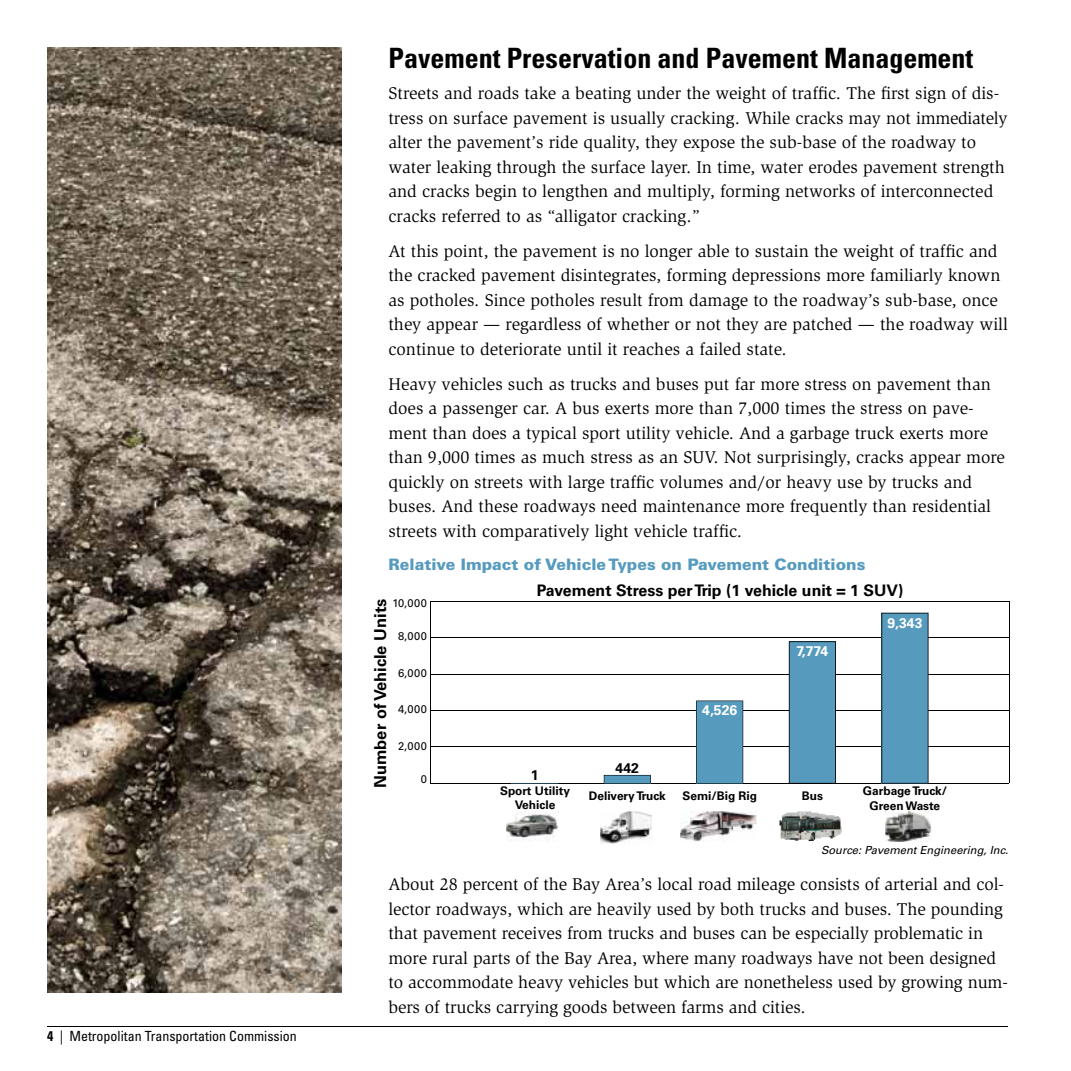
<style>
.page{position:relative;width:1071px;height:1071px;background:#fff}
.page>*{position:absolute;margin:0;border:0;box-sizing:border-box;transform-origin:0 0}
.t1{font:700 condensed 28px "Univers LT Std";color:#000}
.t2{font:17.5px/24.5px "Slimbach";color:#000}
.t3{font:700 16.45px "Univers LT Std";color:#000}
.t4{font:700 15.92px "Univers LT Std";color:#000}
.t5{font:900 15.75px "Univers LT Std";color:#569bbe}
.t6{font:condensed 14px "Univers LT Std";color:#000}
.t7{font:700 14px "Univers LT Std";color:#fff}
.t8{font:700 14px "Univers LT Std";color:#000}
.t9{font:700 11.9px/14.3px "Univers LT Std";color:#000;text-align:center}
.t10{font:italic 11.2px "Univers LT Std";color:#000}
.t11{font:11.2px "Univers LT Std";letter-spacing:.04em;color:#000}
.s1{font-weight:700}
</style>
<div class="page">
<hr style="left:47px;top:1026px;width:961px;height:1px;background:#000">
<img style="left:47px;top:47px;width:294px;height:945px">
<hr style="left:1009px;top:601px;width:1px;height:182px;background:#000">
<hr style="left:430px;top:601px;width:1px;height:182px;background:#000">
<hr style="left:430px;top:783px;width:579px;height:1px;background:#000">
<hr style="left:430px;top:747px;width:579px;height:1px;background:#000">
<hr style="left:430px;top:710px;width:579px;height:1px;background:#000">
<hr style="left:430px;top:674px;width:579px;height:1px;background:#000">
<hr style="left:430px;top:637px;width:579px;height:1px;background:#000">
<hr style="left:430px;top:601px;width:579px;height:1px;background:#000">
<svg style="left:881px;top:613px;width:48px;height:171px;background:#5293b5"></svg>
<div style="left:789px;top:641px;width:47px;height:142px;background:#569bbe"></div>
<div style="left:696px;top:701px;width:47px;height:83px;background:#569bbe"></div>
<svg style="left:604px;top:775px;width:47px;height:9px"></svg>
<svg style="left:511px;top:783px;width:47px;height:1px"></svg>
<img style="left:600px;top:811px;width:52px;height:33px">
<img style="left:885px;top:812px;width:46px;height:29px">
<img style="left:681px;top:811px;width:75px;height:30px">
<img style="left:506px;top:813px;width:52px;height:28px">
<img style="left:779px;top:811px;width:63px;height:29px">
<p class="t6" style="left:47px;top:1027px;width:251px"><span class="s1">4</span> | Metropolitan Transportation Commission</p>
<h1 class="t1" style="left:388px;top:40px;width:586px">Pavement Preservation and Pavement Management</h1>
<p class="t2" style="left:388px;top:81px;width:621px">Streets and roads take a beating under the weight of traffic. The first sign of dis&shy;tress on surface pavement is usually cracking. While cracks may not immediately alter the pavement’s ride quality, they expose the sub-base of the roadway to water leaking through the surface layer. In time, water erodes pavement strength and cracks begin to lengthen and multiply, forming networks of interconnected cracks referred to as “alligator cracking.”</p>
<p class="t2" style="left:388px;top:239px;width:621px">At this point, the pavement is no longer able to sustain the weight of traffic and the cracked pavement disintegrates, forming depressions more familiarly known as potholes. Since potholes result from damage to the roadway’s sub-base, once they appear — regardless of whether or not they are patched — the roadway will continue to deteriorate until it reaches a failed state.</p>
<p class="t2" style="left:388px;top:372px;width:618px">Heavy vehicles such as trucks and buses put far more stress on pavement than does a passenger car. A bus exerts more than 7,000 times the stress on pave&shy;ment than does a typical sport utility vehicle. And a garbage truck exerts more than 9,000 times as much stress as an SUV. Not surprisingly, cracks appear more quickly on streets with large traffic volumes and/or heavy use by trucks and buses. And these roadways need maintenance more frequently than residential streets with comparatively light vehicle traffic.</p>
<p class="t5" style="left:388px;top:555px;width:478px">Relative Impact of Vehicle Types on Pavement Conditions</p>
<p class="t3" style="left:371px;top:788px;width:191px;rotate:-90deg">Number of Vehicle Units</p>
<p class="t11" style="left:392px;top:597px;width:36px">10,000</p>
<p class="t11" style="left:398px;top:630px;width:30px">8,000</p>
<p class="t11" style="left:398px;top:666px;width:30px">6,000</p>
<p class="t11" style="left:398px;top:703px;width:30px">4,000</p>
<p class="t11" style="left:398px;top:739px;width:30px">2,000</p>
<p class="t11" style="left:421px;top:772px;width:8px">0</p>
<p class="t4" style="left:537px;top:581px;width:368px">Pavement Stress per Trip (1 vehicle unit = 1 SUV)</p>
<p class="t8" style="left:531px;top:767px;width:9px">1</p>
<p class="t9" style="left:500px;top:784px;width:71px">Sport Utility<br>Vehicle</p>
<p class="t7" style="left:796px;top:643px;width:33px">7,774</p>
<p class="t7" style="left:887px;top:615px;width:37px">9,343</p>
<p class="t7" style="left:702px;top:702px;width:37px">4,526</p>
<p class="t8" style="left:616px;top:759px;width:25px">442</p>
<p class="t9" style="left:589px;top:789px;width:78px">Delivery Truck</p>
<p class="t9" style="left:682px;top:789px;width:76px">Semi/Big Rig</p>
<p class="t9" style="left:802px;top:789px;width:23px">Bus</p>
<p class="t9" style="left:863px;top:784px;width:86px">Garbage Truck/<br>Green Waste</p>
<p class="t10" style="left:821px;top:843px;width:189px">Source: Pavement Engineering, Inc.</p>
<p class="t2" style="left:388px;top:872px;width:621px">About 28 percent of the Bay Area’s local road mileage consists of arterial and col&shy;lector roadways, which are heavily used by both trucks and buses. The pounding that pavement receives from trucks and buses can be especially problematic in more rural parts of the Bay Area, where many roadways have not been designed to accommodate heavy vehicles but which are nonetheless used by growing num&shy;bers of trucks carrying goods between farms and cities.</p>
</div>
